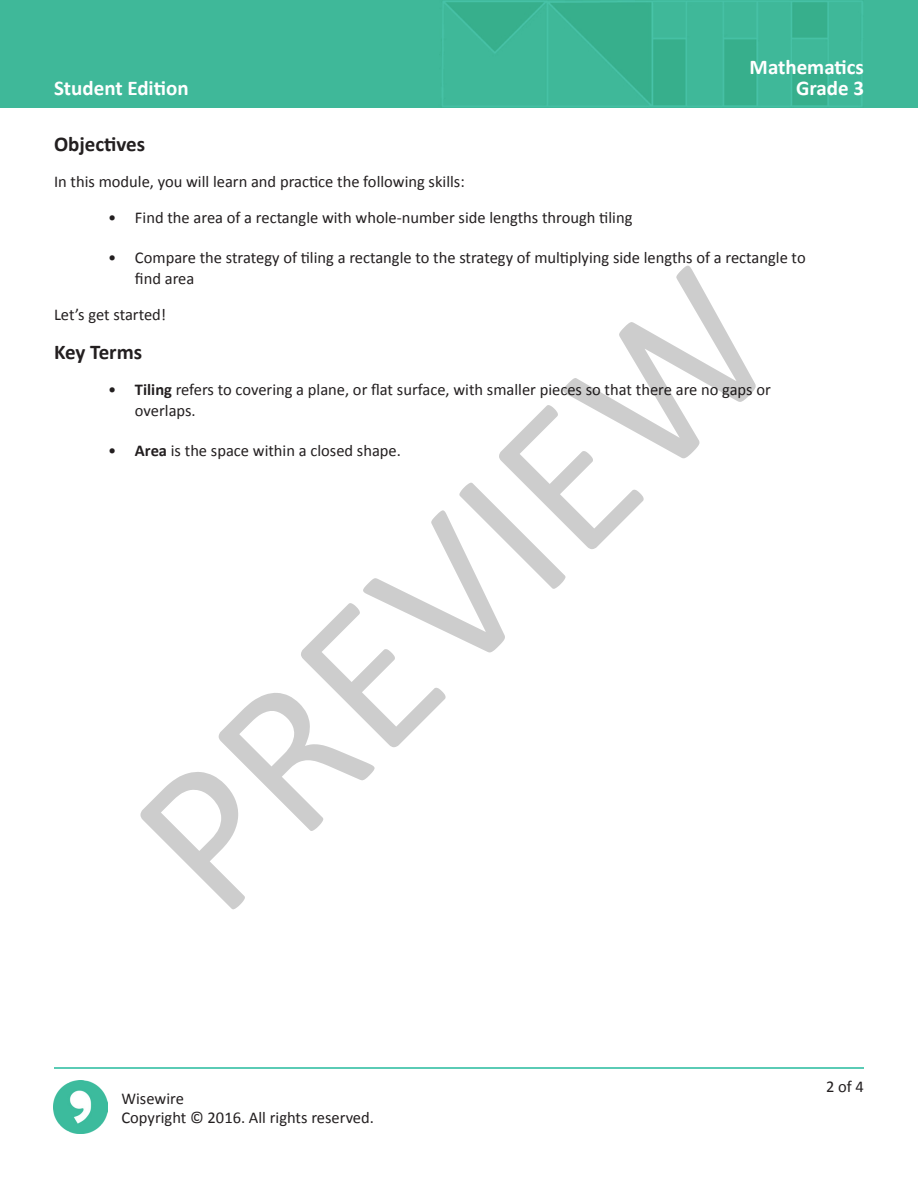
<style>
.page{position:relative;width:918px;height:1188px;background:#fff}
.page>*{position:absolute;margin:0;border:0;box-sizing:border-box;transform-origin:0 0}
.t1{font:214.35px "Calibri";color:rgb(0 0 0/.2)}
.t2{font:700 21px/21px "Calibri";color:#fff;text-align:right}
.t3{font:700 21px "Calibri";color:#231f20}
.t4{font:16.5px/21px "Calibri";color:#231f20}
.s1{font-weight:700}
</style>
<div class="page">
<img style="left:0;top:0;width:918px;height:108px">
<hr style="left:54px;top:1067px;width:810px;height:2px;background:#24bb9d">
<img style="left:54px;top:1080px;width:54px;height:54px">
<p class="t2" style="left:54px;top:78px;width:136px">Student Edition</p>
<p class="t2" style="left:750px;top:57px;width:116px">Mathematics<br>Grade 3</p>
<p class="t3" style="left:54px;top:130px;width:93px">Objectives</p>
<p class="t4" style="left:54px;top:171px;width:412px">In this module, you will learn and practice the following skills:</p>
<p class="t4" style="left:108px;top:207px;width:526px">• Find the area of a rectangle with whole-number side lengths through tiling</p>
<p class="t4" style="left:135px;top:247px;width:672px;text-indent:-27px">• Compare the strategy of tiling a rectangle to the strategy of multiplying side lengths of a rectangle to find area</p>
<p class="t4" style="left:54px;top:304px;width:114px">Let’s get started!</p>
<p class="t3" style="left:54px;top:338px;width:90px">Key Terms</p>
<p class="t4" style="left:135px;top:379px;width:637px;text-indent:-27px">• <span class="s1">Tiling</span> refers to covering a plane, or flat surface, with smaller pieces so that there are no gaps or overlaps.</p>
<p class="t4" style="left:108px;top:440px;width:295px">• <span class="s1">Area</span> is the space within a closed shape.</p>
<h1 class="t1" style="left:75px;top:777px;width:804px;rotate:-45deg">PREVIEW</h1>
<p class="t4" style="left:122px;top:1089px;width:254px;line-height:18.9px">Wisewire<br>Copyright © 2016. All rights reserved.</p>
<p class="t4" style="left:826px;top:1076px;width:39px">2 of 4</p>
</div>
